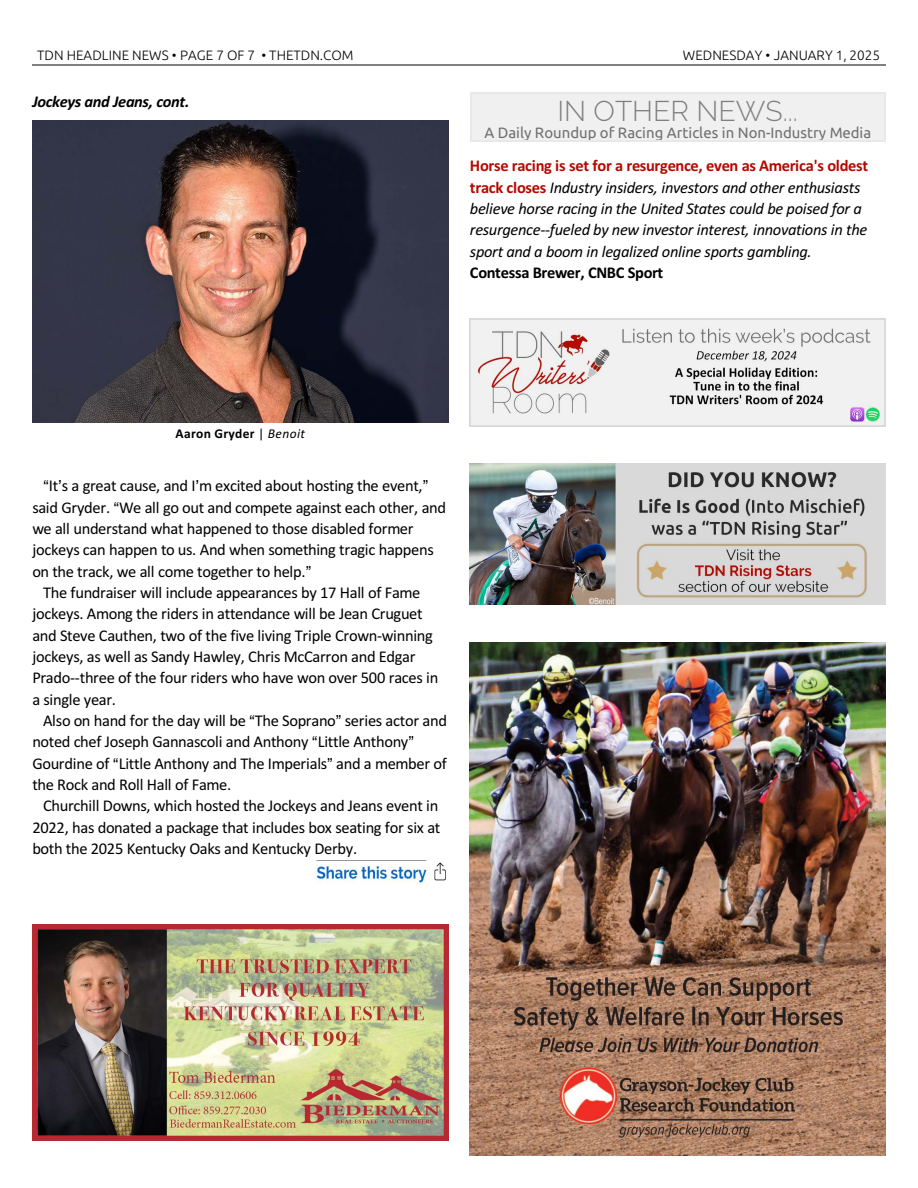
<style>
.page{position:relative;width:918px;height:1188px;background:#fff}
.page>*{position:absolute;margin:0;border:0;box-sizing:border-box;transform-origin:0 0}
.t1{font:300 28.5px "Raleway";color:#808080}
.t2{font:16.5px "Calibri";letter-spacing:-.02em;color:#000}
.t3{font:italic 16.5px/21.3px "Calibri";letter-spacing:-.02em;color:#000}
.t4{font:700 16.5px "Calibri";letter-spacing:-.025em;color:#000}
.t5{font:italic 700 16.5px "Calibri";letter-spacing:-.025em;color:#000}
.t6{font:15px "Ubuntu";color:#707070}
.t7{font:300 13.5px "Ubuntu";color:#000}
.t8{font:700 13.5px "Calibri";letter-spacing:.025em;color:#000}
.s1{font-weight:700;font-style:normal;color:#b30a00}
.s2{font-weight:400}
.s3{font-weight:400;font-style:italic}
</style>
<div class="page">
<hr style="left:32px;top:64px;width:853px;height:1px;background:#808080">
<img style="left:32px;top:120px;width:416px;height:303px">
<img style="left:32px;top:924px;width:416px;height:216px">
<div style="left:470px;top:92px;width:416px;height:50px;background:#f0f0f0"></div>
<hr style="left:470px;top:92px;width:1px;height:50px;background:#e8e8e8">
<hr style="left:884px;top:92px;width:2px;height:50px;background:#e8e8e8">
<hr style="left:470px;top:92px;width:415px;height:2px;background:#e8e8e8">
<hr style="left:470px;top:141px;width:415px;height:1px;background:#e8e8e8">
<img style="left:470px;top:318px;width:416px;height:108px">
<img style="left:470px;top:642px;width:416px;height:514px">
<img style="left:470px;top:464px;width:416px;height:140px">
<img style="left:315px;top:860px;width:131px;height:23px">
<p class="t7" style="left:37px;top:49px;width:318px">TDN HEADLINE NEWS • PAGE 7 OF 7 • THETDN.COM</p>
<p class="t7" style="left:683px;top:49px;width:199px">WEDNESDAY • JANUARY 1, 2025</p>
<p class="t5" style="left:32px;top:95px;width:159px">Jockeys and Jeans, cont.</p>
<h1 class="t1" style="left:558px;top:94px;width:242px">IN OTHER NEWS...</h1>
<p class="t6" style="left:484px;top:126px;width:388px">A Daily Roundup of Racing Articles in Non-Industry Media</p>
<p class="t3" style="left:470px;top:157px;width:400px"><span class="s1">Horse racing is set for a resurgence, even as America's oldest track closes</span> Industry insiders, investors and other enthusiasts believe horse racing in the United States could be poised for a resurgence--fueled by new investor interest, innovations in the sport and a boom in legalized online sports gambling.</p>
<p class="t4" style="left:470px;top:266px;width:195px">Contessa Brewer, CNBC Sport</p>
<p class="t8" style="left:176px;top:428px;width:131px">Aaron Gryder <span class="s2">|</span> <span class="s3">Benoit</span></p>
<p class="t2" style="left:49px;top:479px;width:375px">It s a great cause, and I m excited about hosting the event,</p>
<p class="t2" style="left:32px;top:500px;width:415px">said Gryder. We all go out and compete against each other, and</p>
<p class="t2" style="left:32px;top:522px;width:383px">we all understand what happened to those disabled former</p>
<p class="t2" style="left:32px;top:543px;width:403px">jockeys can happen to us. And when something tragic happens</p>
<p class="t2" style="left:32px;top:564px;width:275px">on the track, we all come together to help.</p>
<p class="t2" style="left:43px;top:586px;width:379px">The fundraiser will include appearances by 17 Hall of Fame</p>
<p class="t2" style="left:32px;top:607px;width:392px">jockeys. Among the riders in attendance will be Jean Cruguet</p>
<p class="t2" style="left:32px;top:628px;width:402px">and Steve Cauthen, two of the five living Triple Crown-winning</p>
<p class="t2" style="left:32px;top:650px;width:385px">jockeys, as well as Sandy Hawley, Chris McCarron and Edgar</p>
<p class="t2" style="left:32px;top:671px;width:407px">Prado--three of the four riders who have won over 500 races in</p>
<p class="t2" style="left:32px;top:692px;width:85px">a single year.</p>
<p class="t2" style="left:43px;top:714px;width:405px">Also on hand for the day will be The Soprano series actor and</p>
<p class="t2" style="left:32px;top:735px;width:378px">noted chef Joseph Gannascoli and Anthony Little Anthony</p>
<p class="t2" style="left:32px;top:756px;width:416px">Gourdine of Little Anthony and The Imperials and a member of</p>
<p class="t2" style="left:32px;top:778px;width:200px">the Rock and Roll Hall of Fame.</p>
<p class="t2" style="left:43px;top:799px;width:397px">Churchill Downs, which hosted the Jockeys and Jeans event in</p>
<p class="t2" style="left:32px;top:820px;width:410px">2022, has donated a package that includes box seating for six at</p>
<p class="t2" style="left:32px;top:842px;width:326px">both the 2025 Kentucky Oaks and Kentucky Derby.</p>
</div>
